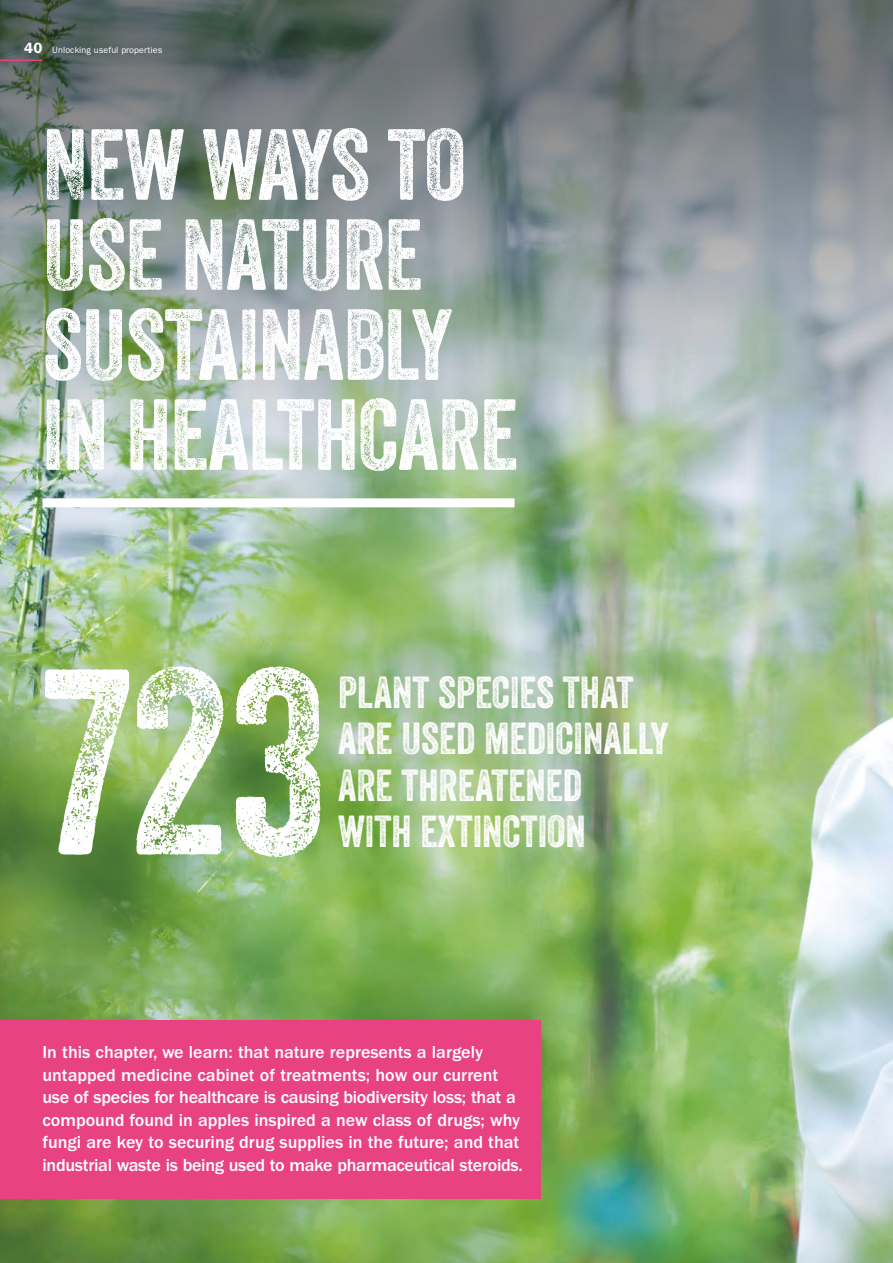
<style>
.page{position:relative;width:893px;height:1263px;background:#fff}
.page>*{position:absolute;margin:0;border:0;box-sizing:border-box;transform-origin:0 0}
.Chapter_Cover_Page_S{font:255px "Veneer Three";color:#fff}
.Chapter_Cover_Page_H{font:97.5px/90px "Veneer Three";letter-spacing:-.01em;color:#fff}
.Chapter_Cover_Page_S-2{font:43.5px/46.5px "Veneer Three";color:#fff}
.Chapter_Cover_Pages{font:500 18px/22.5px "ITC Franklin Gothic Std";color:#fff}
.t1{font:9px "ITC Franklin Gothic Std";letter-spacing:.01em;color:#fff}
.s1{font-weight:600;font-size:15px}
</style>
<div class="page">
<img style="left:0;top:559px;width:893px;height:704px">
<img style="left:0;top:0;width:892px;height:559px">
<div style="left:43px;top:498px;width:471px;height:9px;background:#fff"></div>
<div style="left:0;top:1020px;width:540px;height:179px;background:#e94282"></div>
<hr style="left:892px;top:0;width:1px;height:559px;background:#000">
<hr style="left:0;top:60px;width:43px;height:1px;background:#e94282">
<p class="t1" style="left:24px;top:45px;width:140px"><span class="s1">40</span> Unlocking useful properties</p>
<p class="Chapter_Cover_Page_H" style="left:43px;top:119px;width:477px">NEW WAYS TO<br>USE NATURE<br>SUSTAINABLY<br>IN HEALTHCARE</p>
<p class="Chapter_Cover_Page_S" style="left:43px;top:607px;width:287px">723</p>
<p class="Chapter_Cover_Page_S-2" style="left:338px;top:669px;width:332px">PLANT SPECIES THAT<br>ARE USED MEDICINALLY<br>ARE THREATENED<br>WITH EXTINCTION</p>
<p class="Chapter_Cover_Pages" style="left:43px;top:1041px;width:482px">In this chapter, we learn: that nature represents a largely untapped medicine cabinet of treatments; how our current use of species for healthcare is causing biodiversity loss; that a compound found in apples inspired a new class of drugs; why fungi are key to securing drug supplies in the future; and that industrial waste is being used to make pharmaceutical steroids.</p>
</div>
